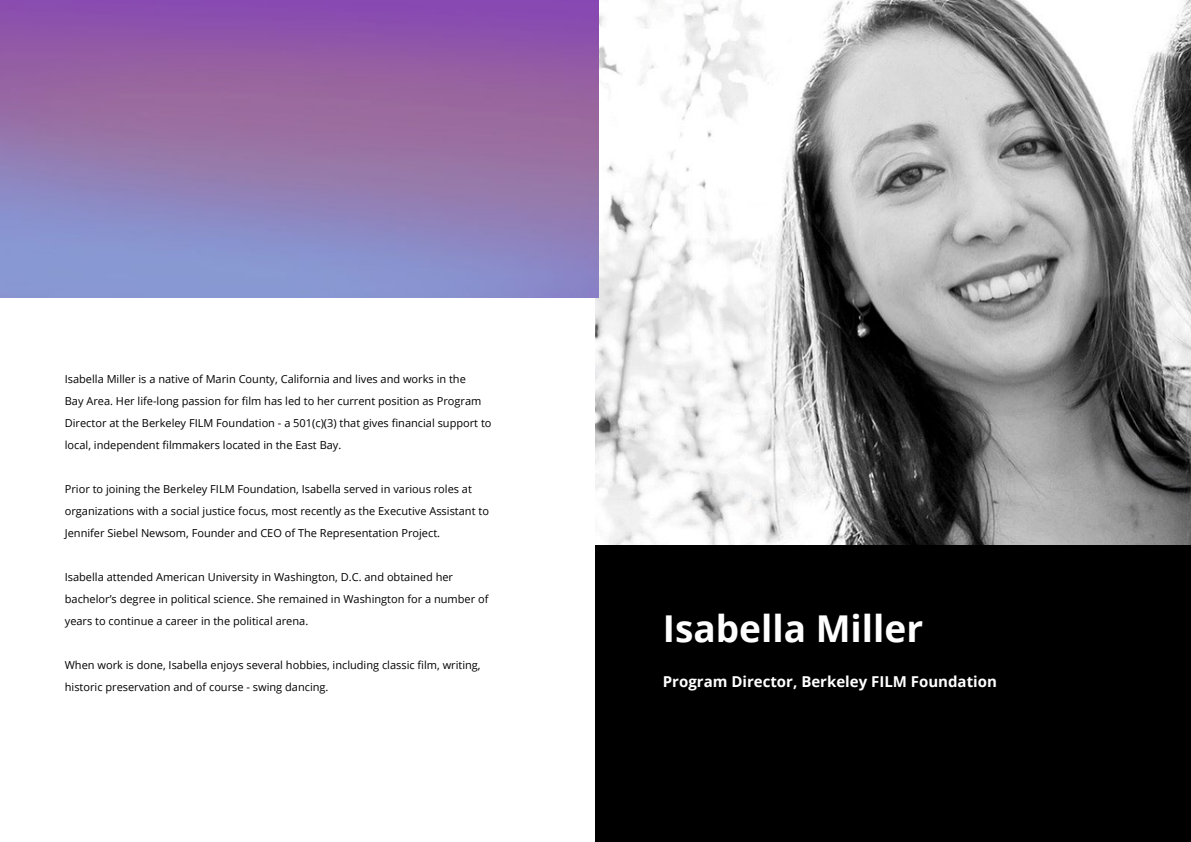
<style>
.page{position:relative;width:1191px;height:842px;background:#fff}
.page>*{position:absolute;margin:0;border:0;box-sizing:border-box;transform-origin:0 0}
.t1{font:700 37px "Open Sans";color:#fff}
.t2{font:700 15px "Open Sans";color:#fff}
.t3{font:11px/22px "Open Sans";color:#000}
</style>
<div class="page">
<div style="left:595px;top:544px;width:596px;height:298px;background:#000"></div>
<img style="left:595px;top:0;width:596px;height:544px">
<img style="left:0;top:0;width:598px;height:298px">
<p class="t3" style="left:65px;top:367px;width:428px">Isabella Miller is a native of Marin County, California and lives and works in the<br>Bay Area. Her life-long passion for film has led to her current position as Program Director at the Berkeley FILM Foundation - a 501(c)(3) that gives financial support to local, independent filmmakers located in the East Bay.</p>
<p class="t3" style="left:65px;top:477px;width:426px">Prior to joining the Berkeley FILM Foundation, Isabella served in various roles at organizations with a social justice focus, most recently as the Executive Assistant to<br>Jennifer Siebel Newsom, Founder and CEO of The Representation Project.</p>
<p class="t3" style="left:65px;top:565px;width:425px">Isabella attended American University in Washington, D.C. and obtained her bachelor’s degree in political science. She remained in Washington for a number of years to continue a career in the political arena.</p>
<p class="t3" style="left:65px;top:653px;width:417px">When work is done, Isabella enjoys several hobbies, including classic film, writing, historic preservation and of course - swing dancing.</p>
<h1 class="t1" style="left:663px;top:602px;width:262px">Isabella Miller</h1>
<h2 class="t2" style="left:663px;top:671px;width:335px">Program Director, Berkeley FILM Foundation</h2>
</div>
